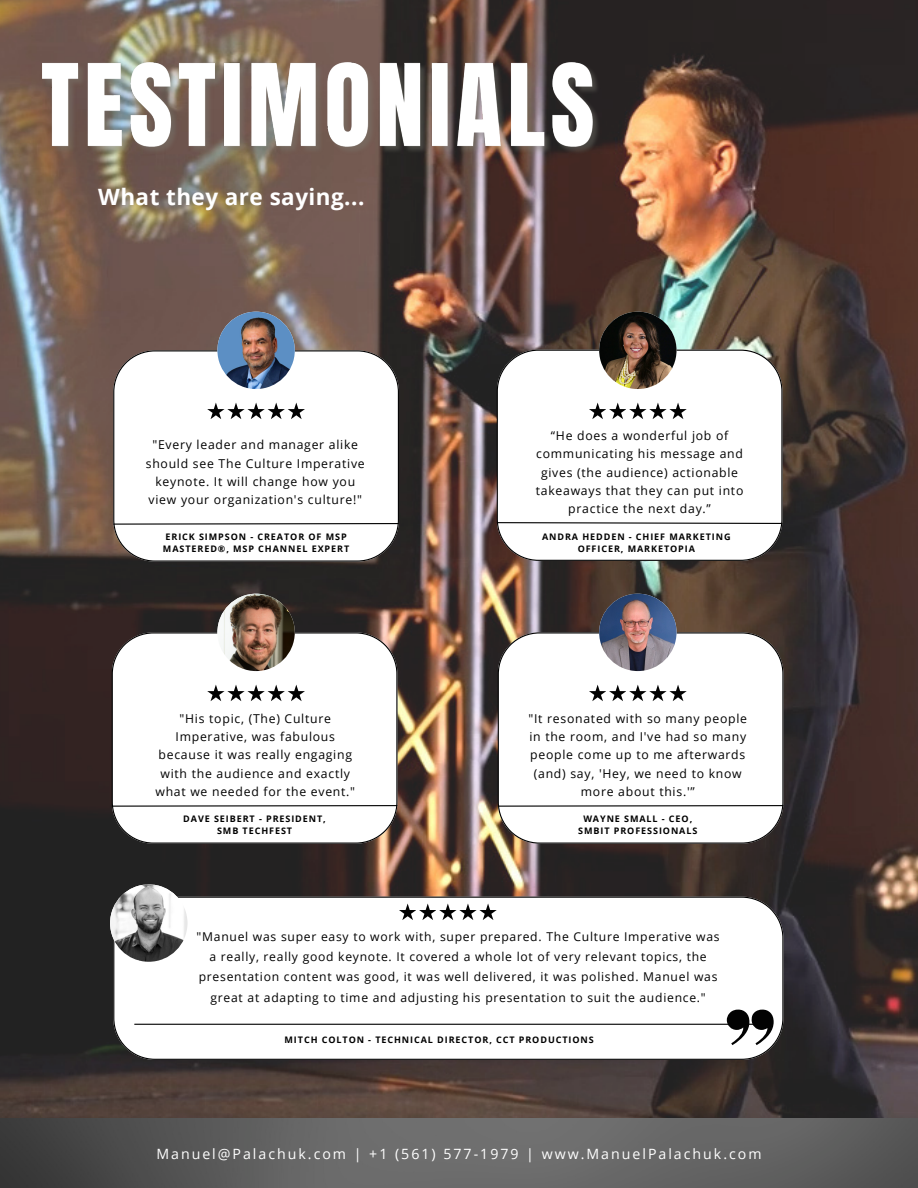
<style>
.page{position:relative;width:918px;height:1188px;background:#fff}
.page>*{position:absolute;margin:0;border:0;box-sizing:border-box;transform-origin:0 0}
.t1{font:700 22.5px "Open Sans";letter-spacing:.02em;color:#fff}
.t2{font:14.1px "Open Sans";letter-spacing:.14em;color:#fff}
.t3{font:12.15px/18.3px "Open Sans";letter-spacing:.06em;color:#000;text-align:center}
.t4{font:700 9px/12px "Open Sans";letter-spacing:.1em;color:#000;text-align:center}
</style>
<div class="page">
<img style="left:0;top:0;width:918px;height:1119px">
<svg style="left:113px;top:350px;width:286px;height:212px"></svg>
<img style="left:217px;top:312px;width:78px;height:77px;border-radius:50%">
<svg style="left:207px;top:403px;width:97px;height:16px"></svg>
<svg style="left:113px;top:522px;width:287px;height:3px"></svg>
<svg style="left:497px;top:350px;width:286px;height:211px"></svg>
<img style="left:599px;top:312px;width:78px;height:77px;border-radius:50%">
<svg style="left:589px;top:403px;width:97px;height:16px"></svg>
<svg style="left:496px;top:522px;width:287px;height:3px"></svg>
<svg style="left:112px;top:632px;width:285px;height:212px"></svg>
<svg style="left:111px;top:804px;width:287px;height:3px"></svg>
<img style="left:217px;top:594px;width:78px;height:77px;border-radius:50%">
<svg style="left:207px;top:685px;width:97px;height:16px"></svg>
<svg style="left:498px;top:632px;width:286px;height:212px"></svg>
<svg style="left:497px;top:804px;width:287px;height:3px"></svg>
<img style="left:599px;top:594px;width:78px;height:77px;border-radius:50%">
<svg style="left:589px;top:685px;width:97px;height:16px"></svg>
<svg style="left:113px;top:897px;width:670px;height:163px"></svg>
<hr style="left:135px;top:1024px;width:628px;height:1px;background:#000">
<svg style="left:727px;top:1010px;width:47px;height:35px"></svg>
<img style="left:0;top:1119px;width:918px;height:69px">
<img style="left:110px;top:884px;width:77px;height:78px;border-radius:50%">
<svg style="left:399px;top:904px;width:97px;height:16px"></svg>
<img style="left:37px;top:37px;width:569px;height:141px">
<h1 class="t1" style="left:98px;top:181px;width:268px">What they are saying...</h1>
<p class="t3" style="left:146px;top:435px;width:220px">"Every leader and manager alike should see The Culture Imperative keynote. It will change how you view your organization's culture!"</p>
<p class="t4" style="left:163px;top:530px;width:188px;text-align:left">ERICK SIMPSON - CREATOR OF MSP<br>MASTERED®, MSP CHANNEL EXPERT</p>
<p class="t3" style="left:155px;top:709px;width:201px">"His topic, (The) Culture<br>Imperative, was fabulous because it was really engaging with the audience and exactly what we needed for the event."</p>
<p class="t4" style="left:183px;top:812px;width:144px">DAVE SEIBERT - PRESIDENT,<br>SMB TECHFEST</p>
<p class="t3" style="left:536px;top:426px;width:209px">“He does a wonderful job of communicating his message and gives (the audience) actionable takeaways that they can put into practice the next day.”</p>
<p class="t4" style="left:542px;top:530px;width:190px">ANDRA HEDDEN - CHIEF MARKETING<br>OFFICER, MARKETOPIA</p>
<p class="t3" style="left:528px;top:709px;width:220px">"It resonated with so many people in the room, and I've had so many people come up to me afterwards (and) say, 'Hey, we need to know more about this.'”</p>
<p class="t4" style="left:578px;top:812px;width:121px">WAYNE SMALL - CEO,<br>SMBIT PROFESSIONALS</p>
<p class="t3" style="left:197px;top:926px;width:525px;line-height:20.2px">"Manuel was super easy to work with, super prepared. The Culture Imperative was a really, really good keynote. It covered a whole lot of very relevant topics, the presentation content was good, it was well delivered, it was polished. Manuel was great at adapting to time and adjusting his presentation to suit the audience."</p>
<p class="t4" style="left:285px;top:1034px;width:311px">MITCH COLTON - TECHNICAL DIRECTOR, CCT PRODUCTIONS</p>
<p class="t2" style="left:156px;top:1144px;width:607px">Manuel@Palachuk.com | +1 (561) 577-1979 | www.ManuelPalachuk.com</p>
</div>
